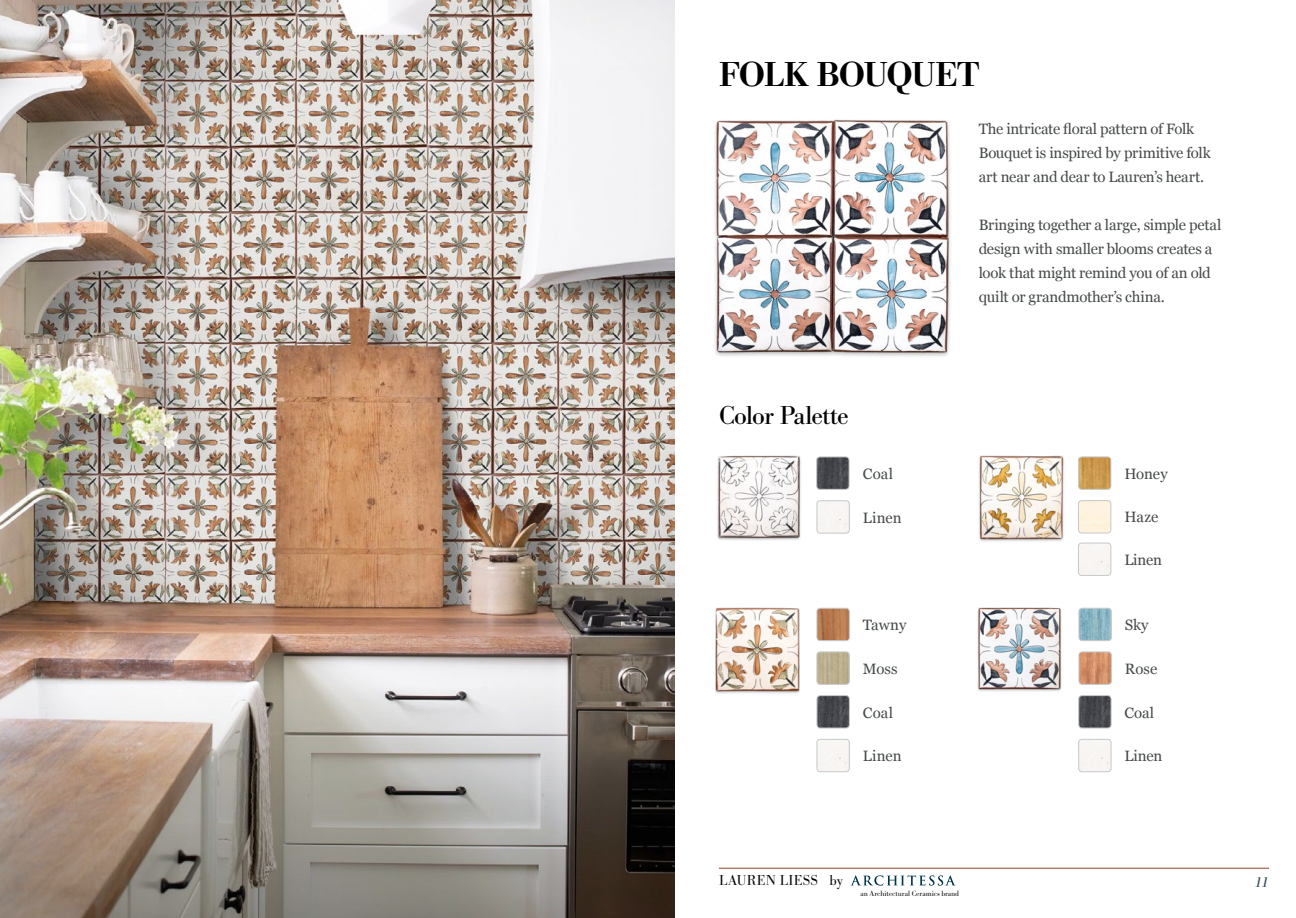
<style>
.page{position:relative;width:1296px;height:918px;background:#fff}
.page>*{position:absolute;margin:0;border:0;box-sizing:border-box;transform-origin:0 0}
.t1{font:500 36px "Bodoni URW";letter-spacing:-.03em;color:#000}
.t2{font:27px "Bodoni URW";letter-spacing:-.03em;color:#000}
.t3{font:15px/24px "Georgia";letter-spacing:-.01em;color:#454948}
.t4{font:300 15px "Bodoni URW";letter-spacing:.015em;color:#000}
.t5{font:italic 15px "Bodoni URW";color:#304653}
.t6{font:300 7.95px "Bodoni URW";color:#000}
</style>
<div class="page">
<img style="left:817px;top:608px;width:32px;height:33px">
<div style="left:817px;top:608px;width:33px;height:33px;border:1px solid #c7c8ca;border-radius:3px"></div>
<img style="left:817px;top:652px;width:32px;height:32px">
<div style="left:817px;top:652px;width:33px;height:33px;border:1px solid #c7c8ca;border-radius:3px"></div>
<img style="left:817px;top:739px;width:32px;height:33px">
<div style="left:817px;top:739px;width:33px;height:33px;border:1px solid #c7c8ca;border-radius:3px"></div>
<img style="left:716px;top:607px;width:84px;height:87px">
<img style="left:979px;top:455px;width:85px;height:87px">
<img style="left:1078px;top:457px;width:33px;height:32px">
<div style="left:1078px;top:457px;width:33px;height:33px;border:1px solid #c7c8ca;border-radius:3px"></div>
<div style="left:1078px;top:500px;width:33px;height:33px;border:1px solid #c7c8ca;border-radius:3px"></div>
<img style="left:1078px;top:543px;width:33px;height:32px">
<div style="left:1078px;top:543px;width:33px;height:33px;border:1px solid #c7c8ca;border-radius:3px"></div>
<img style="left:817px;top:457px;width:32px;height:32px">
<div style="left:816px;top:457px;width:33px;height:33px;border:1px solid #c7c8ca;border-radius:3px"></div>
<img style="left:817px;top:501px;width:32px;height:32px">
<div style="left:817px;top:501px;width:33px;height:32px;border:1px solid #c7c8ca;border-radius:3px"></div>
<img style="left:717px;top:455px;width:84px;height:85px">
<img style="left:1079px;top:696px;width:32px;height:32px">
<div style="left:1078px;top:695px;width:33px;height:33px;border:1px solid #c7c8ca;border-radius:3px"></div>
<img style="left:817px;top:696px;width:32px;height:32px">
<div style="left:817px;top:695px;width:33px;height:33px;border:1px solid #c7c8ca;border-radius:3px"></div>
<img style="left:1079px;top:739px;width:32px;height:33px">
<div style="left:1078px;top:739px;width:33px;height:33px;border:1px solid #c7c8ca;border-radius:3px"></div>
<img style="left:1079px;top:608px;width:32px;height:33px">
<div style="left:1079px;top:608px;width:33px;height:33px;border:1px solid #c7c8ca;border-radius:3px"></div>
<img style="left:1079px;top:652px;width:32px;height:32px">
<div style="left:1079px;top:652px;width:33px;height:33px;border:1px solid #c7c8ca;border-radius:3px"></div>
<img style="left:977px;top:607px;width:85px;height:85px">
<hr style="left:719px;top:868px;width:550px;height:1px;background:#8c442a">
<img style="left:715px;top:119px;width:236px;height:237px">
<img style="left:0;top:0;width:675px;height:66px">
<img style="left:0;top:66px;width:675px;height:852px">
<svg style="left:850px;top:875px;width:106px;height:11px"></svg>
<h1 class="t1" style="left:719px;top:53px;width:262px">FOLK BOUQUET</h1>
<p class="t3" style="left:979px;top:116px;width:234px">The intricate floral pattern of Folk<br>Bouquet is inspired by primitive folk art near and dear to Lauren’s heart.</p>
<p class="t3" style="left:979px;top:212px;width:244px">Bringing together a large, simple petal design with smaller blooms creates a look that might remind you of an old quilt or grandmother’s china.</p>
<h2 class="t2" style="left:719px;top:399px;width:131px">Color Palette</h2>
<p class="t3" style="left:863px;top:461px;width:32px">Coal</p>
<p class="t3" style="left:1124px;top:461px;width:45px">Honey</p>
<p class="t3" style="left:863px;top:505px;width:40px">Linen</p>
<p class="t3" style="left:1124px;top:505px;width:36px">Haze</p>
<p class="t3" style="left:1124px;top:547px;width:39px">Linen</p>
<p class="t3" style="left:863px;top:612px;width:45px">Tawny</p>
<p class="t3" style="left:863px;top:656px;width:36px">Moss</p>
<p class="t3" style="left:863px;top:700px;width:32px">Coal</p>
<p class="t3" style="left:863px;top:743px;width:40px">Linen</p>
<p class="t3" style="left:1125px;top:612px;width:25px">Sky</p>
<p class="t3" style="left:1125px;top:656px;width:34px">Rose</p>
<p class="t3" style="left:1125px;top:700px;width:31px">Coal</p>
<p class="t3" style="left:1125px;top:743px;width:39px">Linen</p>
<p class="t4" style="left:719px;top:872px;width:125px">LAUREN LIESS by</p>
<p class="t6" style="left:861px;top:888px;width:100px">an Architectural Ceramics brand</p>
<p class="t5" style="left:1255px;top:873px;width:16px">11</p>
</div>
